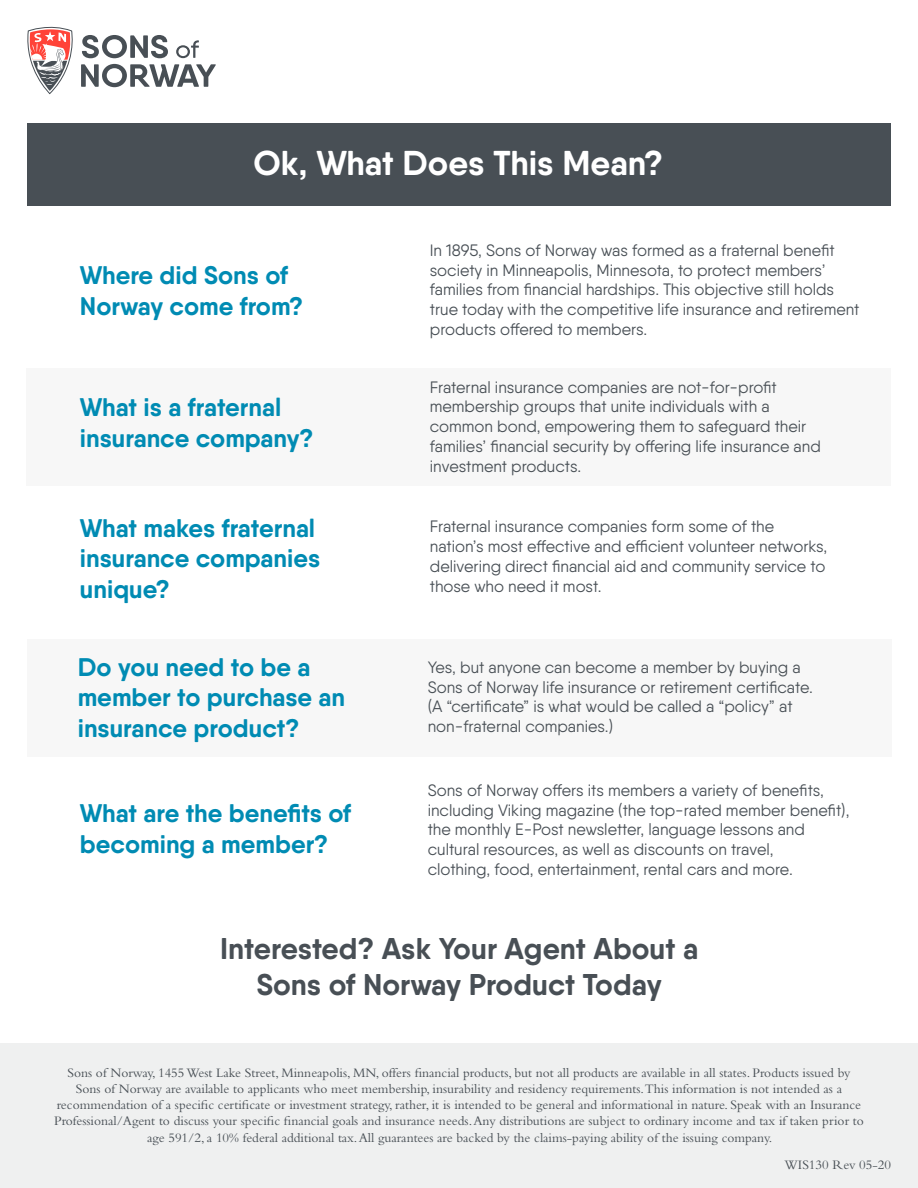
<style>
.page{position:relative;width:918px;height:1188px;background:#fff}
.page>*{position:absolute;margin:0;border:0;box-sizing:border-box;transform-origin:0 0}
.t1{font:700 34.5px "Qanelas Soft";color:#fff}
.t2{font:700 30px "Qanelas Soft";color:#484f55}
.t3{font:700 25.5px "Qanelas Soft";color:#008bb3}
.t4{font:16.5px/19.8px "Qanelas Soft";color:#484f55}
.t5{font:13.5px "Bembo";color:#484f55}
</style>
<div class="page">
<div style="left:27px;top:639px;width:864px;height:117px;background:#f7f7f7"></div>
<div style="left:27px;top:368px;width:864px;height:118px;background:#f7f7f7"></div>
<div style="left:28px;top:124px;width:863px;height:82px;background:#484f55"></div>
<div style="left:0;top:1043px;width:918px;height:144px;background:#eff0f0"></div>
<svg style="left:27px;top:26px;width:189px;height:68px"></svg>
<p class="t1" style="left:253px;top:141px;width:411px">Ok, What Does This Mean?</p>
<p class="t3" style="left:80px;top:259px;width:210px">Where did Sons of</p>
<p class="t3" style="left:80px;top:290px;width:225px">Norway come from?</p>
<p class="t3" style="left:80px;top:391px;width:203px">What is a fraternal</p>
<p class="t3" style="left:80px;top:422px;width:235px">insurance company?</p>
<p class="t3" style="left:80px;top:512px;width:237px">What makes fraternal</p>
<p class="t3" style="left:80px;top:542px;width:242px">insurance companies</p>
<p class="t3" style="left:80px;top:573px;width:92px">unique?</p>
<p class="t3" style="left:78px;top:651px;width:234px">Do you need to be a</p>
<p class="t3" style="left:78px;top:681px;width:269px">member to purchase an</p>
<p class="t3" style="left:78px;top:712px;width:223px">insurance product?</p>
<p class="t3" style="left:80px;top:798px;width:273px">What are the benefits of</p>
<p class="t3" style="left:80px;top:828px;width:250px">becoming a member?</p>
<p class="t4" style="left:430px;top:240px;width:406px">In 1895, Sons of Norway was formed as a fraternal benefit</p>
<p class="t4" style="left:430px;top:260px;width:431px">society in Minneapolis, Minnesota, to protect members’ families from financial hardships. This objective still holds true today with the competitive life insurance and retirement products offered to members.</p>
<p class="t4" style="left:430px;top:377px;width:349px">Fraternal insurance companies are not-for-profit</p>
<p class="t4" style="left:430px;top:397px;width:341px">membership groups that unite individuals with a</p>
<p class="t4" style="left:430px;top:416px;width:378px">common bond, empowering them to safeguard their</p>
<p class="t4" style="left:430px;top:436px;width:393px">families’ financial security by offering life insurance and</p>
<p class="t4" style="left:430px;top:456px;width:153px">investment products.</p>
<p class="t4" style="left:430px;top:517px;width:346px">Fraternal insurance companies form some of the</p>
<p class="t4" style="left:430px;top:536px;width:399px">nation’s most effective and efficient volunteer networks,</p>
<p class="t4" style="left:430px;top:556px;width:397px">delivering direct financial aid and community service to those who need it most.</p>
<p class="t4" style="left:428px;top:657px;width:374px">Yes, but anyone can become a member by buying a</p>
<p class="t4" style="left:428px;top:677px;width:387px">Sons of Norway life insurance or retirement certificate.</p>
<p class="t4" style="left:428px;top:697px;width:366px">(A “certificate” is what would be called a “policy” at</p>
<p class="t4" style="left:428px;top:716px;width:187px">non-fraternal companies.)</p>
<p class="t4" style="left:428px;top:780px;width:423px">Sons of Norway offers its members a variety of benefits, including Viking magazine (the top-rated member benefit), the monthly E-Post newsletter, language lessons and</p>
<p class="t4" style="left:428px;top:839px;width:348px">cultural resources, as well as discounts on travel,</p>
<p class="t4" style="left:428px;top:859px;width:367px">clothing, food, entertainment, rental cars and more.</p>
<p class="t2" style="left:220px;top:930px;width:480px">Interested? Ask Your Agent About a</p>
<p class="t2" style="left:257px;top:966px;width:406px">Sons of Norway Product Today</p>
<p class="t5" style="left:67px;top:1065px;width:785px">Sons of Norway, 1455 West Lake Street, Minneapolis, MN, offers financial products, but not all products are available in all states. Products issued by</p>
<p class="t5" style="left:76px;top:1081px;width:768px">Sons of Norway are available to applicants who meet membership, insurability and residency requirements.This information is not intended as a</p>
<p class="t5" style="left:57px;top:1097px;width:806px">recommendation of a specific certificate or investment strategy, rather, it is intended to be general and informational in nature. Speak with an Insurance</p>
<p class="t5" style="left:54px;top:1113px;width:811px">Professional/Agent to discuss your specific financial goals and insurance needs. Any distributions are subject to ordinary income and tax if taken prior to</p>
<p class="t5" style="left:147px;top:1130px;width:627px">age 591/2, a 10% federal additional tax. All guarantees are backed by the claims-paying ability of the issuing company.</p>
<p class="t5" style="left:784px;top:1157px;width:108px">WIS130 Rev 05-20</p>
</div>
